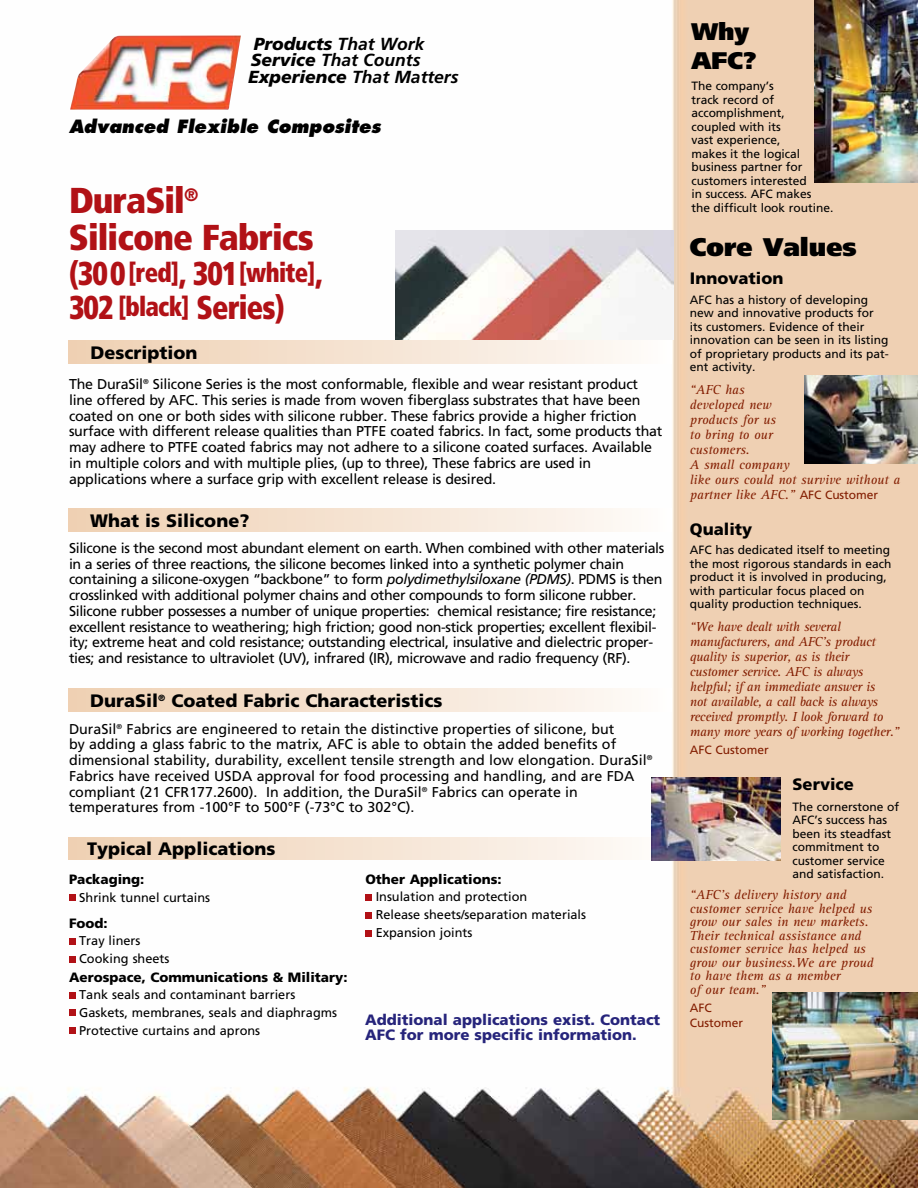
<style>
.page{position:relative;width:918px;height:1188px;background:#fff}
.page>*{position:absolute;margin:0;border:0;box-sizing:border-box;transform-origin:0 0}
.t1{font:900 condensed 36px/37.5px "Frutiger";letter-spacing:-.025em;color:#b11116}
.t2{font:900 condensed 33px "Frutiger";letter-spacing:-.03em;color:#b11116;scale:.9 1}
.t3{font:900 condensed 27px "Frutiger";letter-spacing:-.03em;color:#b11116;scale:.9 1}
.t4{font:900 25.5px "Frutiger";color:#000}
.t5{font:900 24px/28.8px "Frutiger";color:#000}
.t6{font:900 18px "Frutiger";color:#000}
.t7{font:italic 800 17.85px "Futura";color:#000}
.t8{font:italic 700 17.4px/16px "Frutiger";color:#000}
.t9{font:900 16.5px "Frutiger";color:#000}
.t10{font:900 15px/15px "Frutiger";color:#26247b}
.t11{font:14.25px/15.8px "Frutiger";letter-spacing:-.015em;color:#000}
.t12{font:italic 13.5px/15px "Rotis Serif";color:#821c00}
.t13{font:italic 13.5px/15px "Rotis Serif";letter-spacing:-.025em;color:#821c00}
.t14{font:900 13.5px "Frutiger";color:#000}
.t15{font:12.75px/17.9px "Frutiger";color:#000}
.t16{font:12px/13.5px "Frutiger";color:#000}
.t17{font:12px/15px "Frutiger";color:#821c00}
.s1{font-weight:900}
.s2{font-size:33px}
.s3{font-size:27px}
.s4{font-style:italic}
.s5{font-family:"Frutiger";font-style:normal;font-size:12px}
</style>
<div class="page">
<img style="left:0;top:0;width:918px;height:1188px">
<img style="left:70px;top:35px;width:171px;height:75px">
<div style="left:69px;top:837px;width:603px;height:23px;background:linear-gradient(to right,#eecfb1,#fdfaf7)"></div>
<div style="left:69px;top:340px;width:603px;height:23px;background:linear-gradient(to right,#eecfb1,#fefbf8)"></div>
<div style="left:69px;top:509px;width:603px;height:22px;background:linear-gradient(to right,#eecfb1,#fefbf8)"></div>
<div style="left:69px;top:689px;width:603px;height:23px;background:linear-gradient(to right,#eecfb1,#fefbf8)"></div>
<svg style="left:69px;top:894px;width:6px;height:6px"></svg>
<svg style="left:69px;top:938px;width:6px;height:6px"></svg>
<svg style="left:69px;top:956px;width:6px;height:6px"></svg>
<svg style="left:69px;top:992px;width:6px;height:6px"></svg>
<svg style="left:69px;top:1010px;width:6px;height:6px"></svg>
<svg style="left:69px;top:1028px;width:6px;height:6px"></svg>
<div style="left:365px;top:894px;width:7px;height:6px;background:#b11116"></div>
<div style="left:365px;top:912px;width:7px;height:6px;background:#b11116"></div>
<div style="left:365px;top:930px;width:7px;height:6px;background:#b11116"></div>
<img style="left:396px;top:231px;width:277px;height:109px">
<img style="left:651px;top:777px;width:130px;height:83px">
<img style="left:773px;top:993px;width:145px;height:127px">
<img style="left:805px;top:376px;width:113px;height:88px">
<img style="left:815px;top:0;width:103px;height:183px">
<p class="t8" style="left:248px;top:36px;width:212px;text-indent:6px"><span class="s1">Products</span> That Work<br><span class="s1">Service</span> That Counts<br><span class="s1">Experience</span> That Matters</p>
<p class="t7" style="left:69px;top:115px;width:313px">Advanced Flexible Composites</p>
<h1 class="t1" style="left:69px;top:181px;width:246px">DuraSil<sup>®<br></sup>Silicone Fabrics</h1>
<h3 class="t3" style="left:69px;top:256px;width:283px"><span class="s2">(300</span>[red]<span class="s2">, 301</span>[white]<span class="s2">,</span></h3>
<h2 class="t2" style="left:69px;top:288px;width:241px">302 <span class="s3">[black]</span> Series)</h2>
<p class="t6" style="left:90px;top:342px;width:109px">Description</p>
<p class="t11" style="left:69px;top:376px;width:595px">The DuraSil<sup>®</sup> Silicone Series is the most conformable, flexible and wear resistant product line offered by AFC. This series is made from woven fiberglass substrates that have been coated on one or both sides with silicone rubber. These fabrics provide a higher friction surface with different release qualities than PTFE coated fabrics. In fact, some products that may adhere to PTFE coated fabrics may not adhere to a silicone coated surfaces. Available in multiple colors and with multiple plies, (up to three), These fabrics are used in applications where a surface grip with excellent release is desired.</p>
<p class="t6" style="left:90px;top:510px;width:161px">What is Silicone?</p>
<p class="t11" style="left:69px;top:540px;width:597px">Silicone is the second most abundant element on earth. When combined with other materials in a series of three reactions, the silicone becomes linked into a synthetic polymer chain containing a silicone-oxygen “backbone” to form <span class="s4">polydimethylsiloxane (PDMS)</span>. PDMS is then crosslinked with additional polymer chains and other compounds to form silicone rubber.<br>Silicone rubber possesses a number of unique properties: chemical resistance; fire resistance; excellent resistance to weathering; high friction; good non-stick properties; excellent flexibil&shy;ity; extreme heat and cold resistance; outstanding electrical, insulative and dielectric proper&shy;ties; and resistance to ultraviolet (UV), infrared (IR), microwave and radio frequency (RF).</p>
<p class="t6" style="left:90px;top:690px;width:354px">DuraSil<sup>®</sup> Coated Fabric Characteristics</p>
<p class="t11" style="left:69px;top:721px;width:585px">DuraSil<sup>®</sup> Fabrics are engineered to retain the distinctive properties of silicone, but<br>by adding a glass fabric to the matrix, AFC is able to obtain the added benefits of dimensional stability, durability, excellent tensile strength and low elongation. DuraSil<sup>® </sup>Fabrics have received USDA approval for food processing and handling, and are FDA compliant (21 CFR177.2600). In addition, the DuraSil<sup>®</sup> Fabrics can operate in temperatures from -100°F to 500°F (-73°C to 302°C).</p>
<p class="t6" style="left:87px;top:838px;width:190px">Typical Applications</p>
<p class="t14" style="left:69px;top:871px;width:77px">Packaging:</p>
<p class="t15" style="left:79px;top:889px;width:133px">Shrink tunnel curtains</p>
<p class="t14" style="left:69px;top:915px;width:40px">Food:</p>
<p class="t15" style="left:79px;top:932px;width:92px">Tray liners<br>Cooking sheets</p>
<p class="t14" style="left:69px;top:969px;width:280px">Aerospace, Communications &amp; Military:</p>
<p class="t15" style="left:79px;top:986px;width:259px">Tank seals and contaminant barriers<br>Gaskets, membranes, seals and diaphragms<br>Protective curtains and aprons</p>
<p class="t14" style="left:365px;top:871px;width:138px">Other Applications:</p>
<p class="t15" style="left:376px;top:888px;width:212px">Insulation and protection<br>Release sheets/separation materials<br>Expansion joints</p>
<p class="t10" style="left:365px;top:1012px;width:296px">Additional applications exist. Contact<br>AFC for more specific information.</p>
<h3 class="t5" style="left:692px;top:17px;width:67px">Why<br>AFC?</h3>
<p class="t16" style="left:692px;top:79px;width:143px">The company’s<br>track record of accomplishment,<br>coupled with its<br>vast experience,<br>makes it the logical business partner for customers interested<br>in success. AFC makes<br>the difficult look routine.</p>
<h3 class="t4" style="left:690px;top:231px;width:168px">Core Values</h3>
<p class="t9" style="left:690px;top:268px;width:95px">Innovation</p>
<p class="t16" style="left:690px;top:293px;width:201px">AFC has a history of developing new and innovative products for its customers. Evidence of their innovation can be seen in its listing of proprietary products and its pat&shy;ent activity.</p>
<p class="t12" style="left:690px;top:382px;width:212px">“AFC has<br>developed new<br>products for us<br>to bring to our<br>customers.<br>A small company<br>like ours could not survive without a partner like AFC.” <span class="s5">AFC Customer</span></p>
<p class="t9" style="left:690px;top:519px;width:64px">Quality</p>
<p class="t16" style="left:690px;top:543px;width:203px">AFC has dedicated itself to meeting the most rigorous standards in each product it is involved in producing, with particular focus placed on quality production techniques.</p>
<p class="t13" style="left:690px;top:619px;width:211px">“We have dealt with several manufacturers, and AFC’s product quality is superior, as is their customer service. AFC is always helpful; if an immediate answer is<br>not available, a call back is always received promptly. I look forward to many more years of working together.”</p>
<p class="t17" style="left:690px;top:742px;width:81px">AFC Customer</p>
<p class="t9" style="left:793px;top:774px;width:63px">Service</p>
<p class="t16" style="left:793px;top:800px;width:108px">The cornerstone of<br>AFC’s success has been its steadfast commitment to customer service and satisfaction.</p>
<p class="t12" style="left:690px;top:888px;width:185px;line-height:13.5px">“AFC’s delivery history and customer service have helped us grow our sales in new markets.<br>Their technical assistance and customer service has helped us grow our business.We are proud to have them as a member<br>of our team.”</p>
<p class="t17" style="left:690px;top:1000px;width:55px">AFC<br>Customer</p>
</div>
